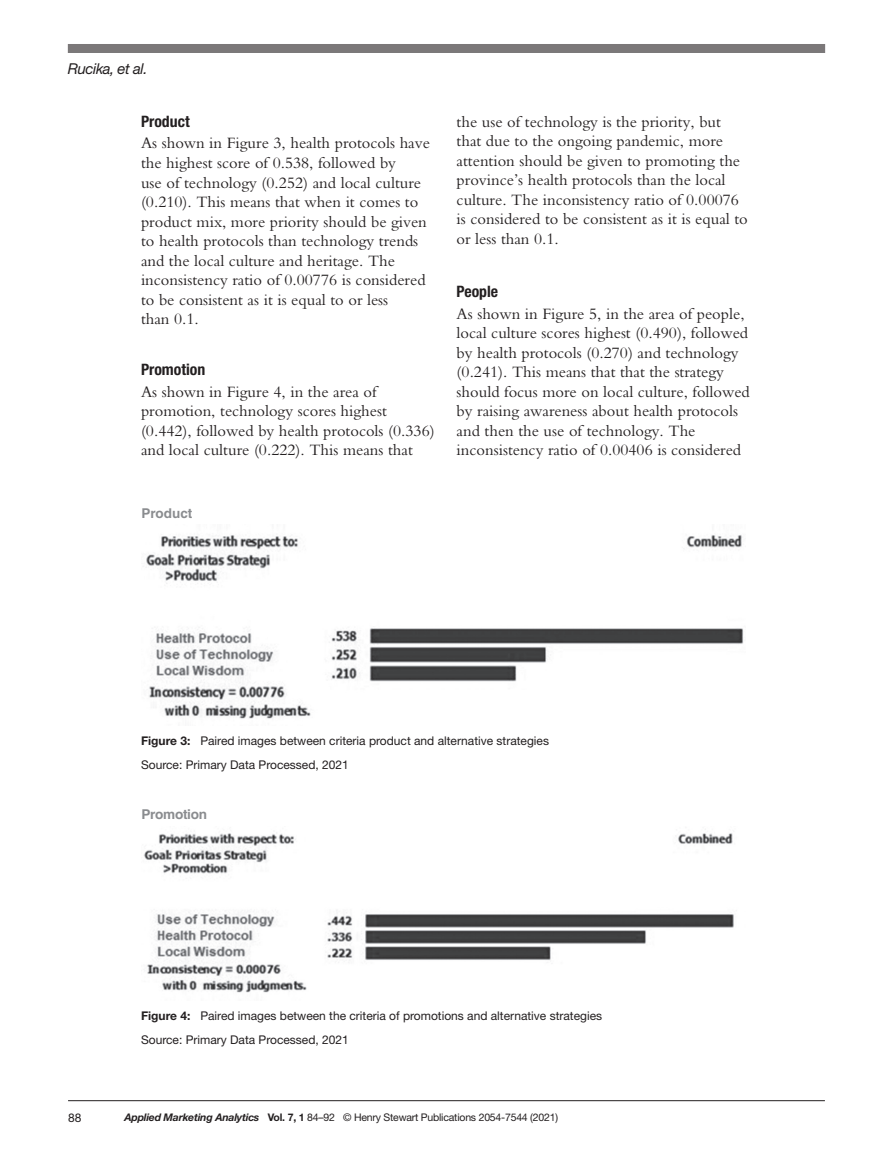
<style>
.page{position:relative;width:893px;height:1149px;background:#fff}
.page>*{position:absolute;margin:0;border:0;box-sizing:border-box;transform-origin:0 0}
.t1{font:16.5px/19.5px "Bembo";color:#231f20}
.t2{font:700 condensed 15.75px "Helvetica Neue LT Pro";color:#231f20}
.t3{font:italic 15px "Helvetica Neue";letter-spacing:-.03em;color:#231f20}
.t4{font:700 13.5px "Helvetica";letter-spacing:-.02em;color:#8a8c8f}
.t5{font:700 13.5px "Helvetica";color:#8a8c8f}
.t6{font:12px/24px "Helvetica Neue";color:#231f20}
.t7{font:10.5px "Helvetica Neue";letter-spacing:-.02em;color:#231f20}
.s1{font-weight:700}
.s2{font-weight:700;font-style:italic}
</style>
<div class="page">
<hr style="left:68px;top:1099px;width:757px;height:1px;background:#231f20">
<div style="left:68px;top:44px;width:757px;height:9px;background:#7b7879"></div>
<img style="left:146px;top:535px;width:598px;height:184px">
<img style="left:144px;top:832px;width:590px;height:161px">
<p class="t3" style="left:68px;top:58px;width:81px">Rucika, et al.</p>
<p class="t2" style="left:141px;top:112px;width:50px">Product</p>
<p class="t1" style="left:141px;top:133px;width:290px">As shown in Figure 3, health protocols have the highest score of 0.538, followed by<br>use of technology (0.252) and local culture (0.210). This means that when it comes to product mix, more priority should be given to health protocols than technology trends and the local culture and heritage. The inconsistency ratio of 0.00776 is considered to be consistent as it is equal to or less<br>than 0.1.</p>
<p class="t2" style="left:141px;top:360px;width:66px">Promotion</p>
<p class="t1" style="left:141px;top:381px;width:295px">As shown in Figure 4, in the area of promotion, technology scores highest (0.442), followed by health protocols (0.336) and local culture (0.222). This means that</p>
<p class="t5" style="left:141px;top:504px;width:53px">Product</p>
<p class="t1" style="left:457px;top:111px;width:293px">the use of technology is the priority, but that due to the ongoing pandemic, more attention should be given to promoting the province’s health protocols than the local culture. The inconsistency ratio of 0.00076 is considered to be consistent as it is equal to or less than 0.1.</p>
<p class="t2" style="left:457px;top:282px;width:43px">People</p>
<p class="t1" style="left:457px;top:303px;width:295px">As shown in Figure 5, in the area of people, local culture scores highest (0.490), followed by health protocols (0.270) and technology (0.241). This means that that the strategy should focus more on local culture, followed by raising awareness about health protocols and then the use of technology. The inconsistency ratio of 0.00406 is considered</p>
<p class="t6" style="left:141px;top:729px;width:410px"><span class="s1">Figure 3:</span> Paired images between criteria product and alternative strategies<br>Source: Primary Data Processed, 2021</p>
<p class="t4" style="left:141px;top:806px;width:67px">Promotion</p>
<p class="t6" style="left:68px;top:1106px;width:15px">88</p>
<p class="t6" style="left:141px;top:1003px;width:463px"><span class="s1">Figure 4:</span> Paired images between the criteria of promotions and alternative strategies<br>Source: Primary Data Processed, 2021</p>
<p class="t7" style="left:124px;top:1109px;width:435px"><span class="s2">Applied Marketing Analytics</span> <span class="s1">Vol. 7, 1</span> 84–92 © Henry Stewart Publications 2054-7544 (2021)</p>
</div>
